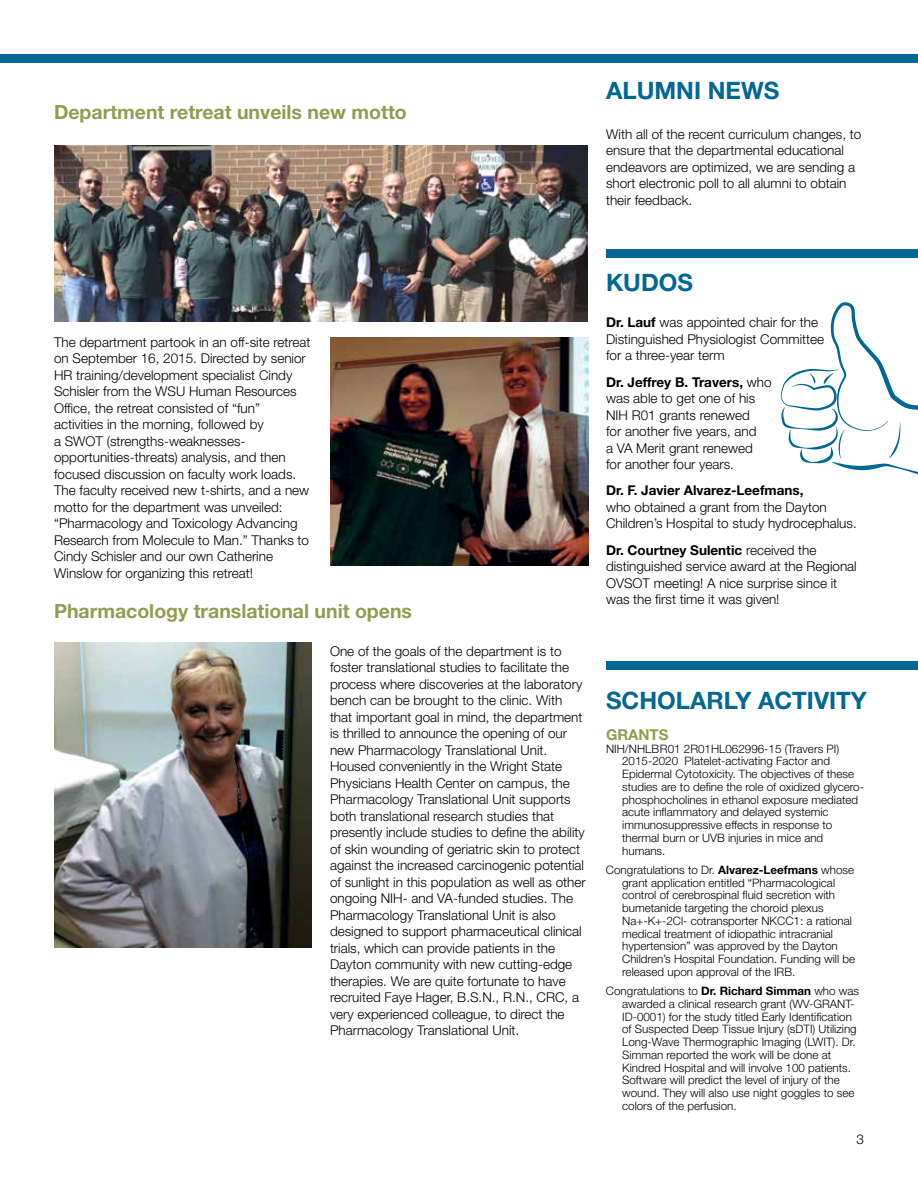
<style>
.page{position:relative;width:918px;height:1188px;background:#fff}
.page>*{position:absolute;margin:0;border:0;box-sizing:border-box;transform-origin:0 0}
.t1{font:700 24px "Helvetica Neue LT Std";color:#006892}
.t2{font:700 19.5px "Helvetica Neue LT Std";color:#949b50}
.t3{font:700 15px "Helvetica Neue LT Std";color:#949b50}
.t4{font:300 13.5px/16.5px "Helvetica Neue LT Std";color:#000}
.t5{font:700 13.5px "Helvetica Neue LT Std";color:#000}
.t6{font:300 11.7px/12.8px "Helvetica Neue LT Std";color:#000}
.s1{font-weight:700}
</style>
<div class="page">
<div style="left:0;top:54px;width:918px;height:9px;background:#006892"></div>
<div style="left:606px;top:249px;width:312px;height:9px;background:#006892"></div>
<div style="left:606px;top:662px;width:312px;height:8px;background:#006892"></div>
<img style="left:54px;top:146px;width:534px;height:176px">
<img style="left:330px;top:337px;width:258px;height:229px">
<img style="left:54px;top:642px;width:258px;height:306px">
<svg style="left:781px;top:302px;width:137px;height:173px"></svg>
<h2 class="t2" style="left:54px;top:100px;width:354px">Department retreat unveils new motto</h2>
<h1 class="t1" style="left:606px;top:76px;width:175px">Alumni news</h1>
<p class="t4" style="left:606px;top:126px;width:257px">With all of the recent curriculum changes, to ensure that the departmental educational endeavors are optimized, we are sending a short electronic poll to all alumni to obtain their feedback.</p>
<p class="t4" style="left:54px;top:333px;width:258px">The department partook in an off-site retreat on September 16, 2015. Directed by senior HR training/development specialist Cindy Schisler from the WSU Human Resources Office, the retreat consisted of “fun” activities in the morning, followed by<br>a SWOT (strengths-weaknesses&shy;opportunities-threats) analysis, and then focused discussion on faculty work loads.<br>The faculty received new t-shirts, and a new motto for the department was unveiled: “Pharmacology and Toxicology Advancing Research from Molecule to Man.” Thanks to Cindy Schisler and our own Catherine Winslow for organizing this retreat!</p>
<h2 class="t2" style="left:54px;top:599px;width:360px">Pharmacology translational unit opens</h2>
<p class="t4" style="left:330px;top:643px;width:257px">One of the goals of the department is to foster translational studies to facilitate the process where discoveries at the laboratory bench can be brought to the clinic. With that important goal in mind, the department is thrilled to announce the opening of our new Pharmacology Translational Unit.<br>Housed conveniently in the Wright State Physicians Health Center on campus, the Pharmacology Translational Unit supports both translational research studies that presently include studies to define the ability of skin wounding of geriatric skin to protect against the increased carcinogenic potential of sunlight in this population as well as other ongoing NIH- and VA-funded studies. The Pharmacology Translational Unit is also designed to support pharmaceutical clinical trials, which can provide patients in the Dayton community with new cutting-edge therapies. We are quite fortunate to have recruited Faye Hager, B.S.N., R.N., CRC, a very experienced colleague, to direct the Pharmacology Translational Unit.</p>
<h1 class="t1" style="left:606px;top:267px;width:89px">Kudos</h1>
<p class="t4" style="left:606px;top:314px;width:220px"><span class="s1">Dr. Lauf</span> was appointed chair for the<br>Distinguished Physiologist Committee for a three-year term</p>
<p class="t4" style="left:606px;top:373px;width:167px"><span class="s1">Dr. Jeffrey B. Travers,</span> who was able to get one of his<br>NIH R01 grants renewed<br>for another five years, and<br>a VA Merit grant renewed<br>for another four years.</p>
<p class="t5" style="left:606px;top:482px;width:199px">Dr. F. Javier Alvarez-Leefmans,</p>
<p class="t4" style="left:606px;top:499px;width:252px">who obtained a grant from the Dayton<br>Children’s Hospital to study hydrocephalus.</p>
<p class="t4" style="left:606px;top:541px;width:252px"><span class="s1">Dr. Courtney Sulentic</span> received the distinguished service award at the Regional OVSOT meeting! A nice surprise since it was the first time it was given!</p>
<h1 class="t1" style="left:606px;top:685px;width:18px">SCHOLA</h1>
<h1 class="t1" style="left:706px;top:685px;width:67px">RLY ACTI</h1>
<h1 class="t1" style="left:814px;top:685px;width:54px">VITY</h1>
<p class="t3" style="left:606px;top:725px;width:64px">Grants</p>
<p class="t6" style="left:622px;top:742px;width:243px;text-indent:-16px">NIH/NHLBR01 2R01HL062996-15 (Travers PI)<br>2015-2020 Platelet-activating Factor and Epidermal Cytotoxicity. The objectives of these studies are to define the role of oxidized glycero&shy;phosphocholines in ethanol exposure mediated acute inflammatory and delayed systemic immunosuppressive effects in response to thermal burn or UVB injuries in mice and humans.</p>
<p class="t6" style="left:622px;top:863px;width:234px;text-indent:-16px">Congratulations to Dr. <span class="s1">Alvarez-Leefmans</span> whose grant application entitled “Pharmacological control of cerebrospinal fluid secretion with bumetanide targeting the choroid plexus Na+-K+-2Cl- cotransporter NKCC1: a rational medical treatment of idiopathic intracranial hypertension” was approved by the Dayton Children’s Hospital Foundation. Funding will be released upon approval of the IRB.</p>
<p class="t6" style="left:622px;top:984px;width:238px;text-indent:-16px">Congratulations to <span class="s1">Dr. Richard Simman</span> who was awarded a clinical research grant (WV-GRANT-ID-0001) for the study titled Early Identification of Suspected Deep Tissue Injury (sDTI) Utilizing Long-Wave Thermographic Imaging (LWIT). Dr.<br>Simman reported the work will be done at Kindred Hospital and will involve 100 patients.<br>Software will predict the level of injury of the wound. They will also use night goggles to see colors of the perfusion.</p>
<p class="t4" style="left:856px;top:1130px;width:9px">3</p>
</div>
